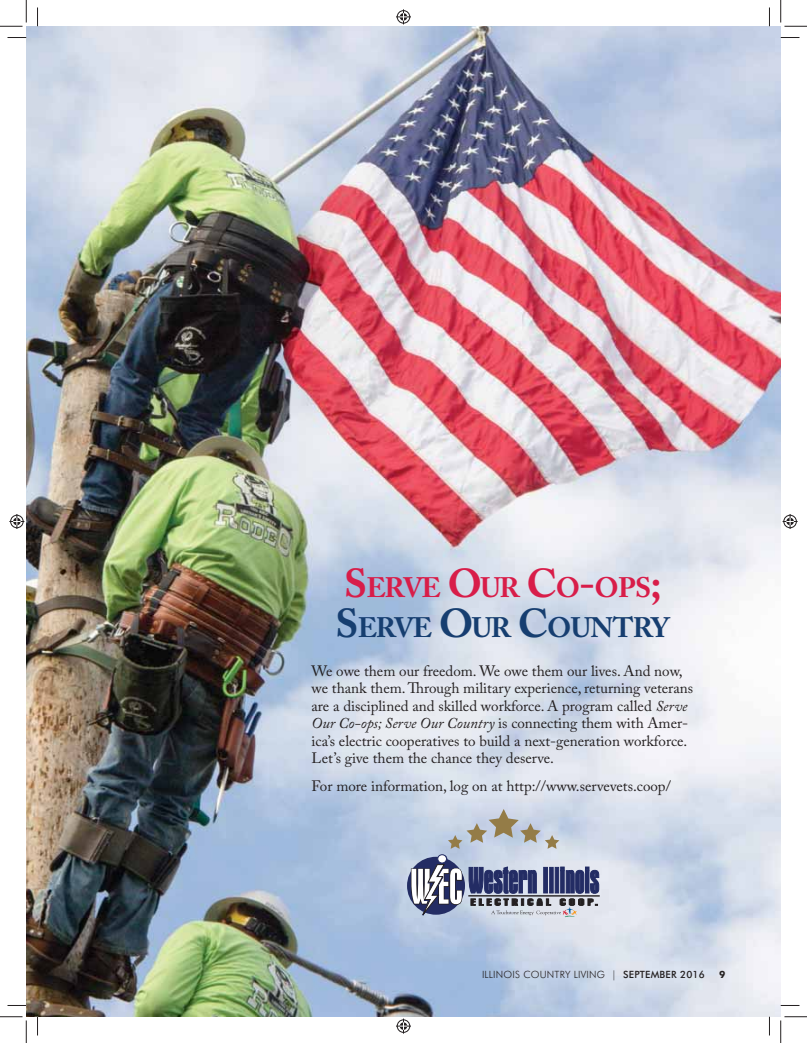
<style>
.page{position:relative;width:807px;height:1043px;background:#fff}
.page>*{position:absolute;margin:0;border:0;box-sizing:border-box;transform-origin:0 0}
.t1{font:700 28px/40px "Adobe Caslon Pro";letter-spacing:-.03em;color:#163e70;text-align:center}
.t2{font:15px/17.5px "Adobe Caslon Pro";color:#231f20}
.t3{font:300 10px "Futura BT";letter-spacing:.02em;color:#231f20}
.t4{font:700 10px "Futura BT";color:#231f20}
.s1{font-size:40px;color:#d81d49}
.s2{color:#d81d49}
.s3{font-size:40px}
.s4{font-style:italic}
.s5{font-weight:500}
</style>
<div class="page">
<img style="left:26px;top:26px;width:754px;height:990px">
<svg style="left:448px;top:809px;width:111px;height:39px;background:#bdc1c5"></svg>
<svg style="left:410px;top:854px;width:189px;height:68px;background:#969cb3"></svg>
<svg style="left:8px;top:37px;width:18px;height:1px"></svg>
<svg style="left:780px;top:37px;width:19px;height:1px"></svg>
<svg style="left:8px;top:1005px;width:18px;height:1px"></svg>
<svg style="left:780px;top:1004px;width:19px;height:2px"></svg>
<svg style="left:37px;top:8px;width:1px;height:18px"></svg>
<svg style="left:37px;top:1016px;width:1px;height:19px"></svg>
<svg style="left:769px;top:8px;width:1px;height:18px"></svg>
<svg style="left:768px;top:1016px;width:2px;height:19px"></svg>
<svg style="left:0;top:0;width:27px;height:27px"></svg>
<svg style="left:0;top:1016px;width:27px;height:26px"></svg>
<svg style="left:780px;top:0;width:26px;height:27px"></svg>
<svg style="left:780px;top:1016px;width:26px;height:26px"></svg>
<svg style="left:396px;top:9px;width:15px;height:15px"></svg>
<svg style="left:396px;top:1018px;width:15px;height:15px"></svg>
<svg style="left:9px;top:514px;width:15px;height:15px"></svg>
<svg style="left:782px;top:514px;width:15px;height:15px"></svg>
<h1 class="t1" style="left:335px;top:567px;width:335px"><span class="s1">S</span><span class="s2">ERVE</span> <span class="s1">O</span><span class="s2">UR</span> <span class="s1">C</span><span class="s2">O</span><span class="s1">-</span><span class="s2">OPS</span><span class="s1">;<br></span><span class="s3">S</span>ERVE <span class="s3">O</span>UR <span class="s3">C</span>OUNTRY</h1>
<p class="t2" style="left:311px;top:663px;width:383px">We owe them our freedom. We owe them our lives. And now, we thank them. Through military experience, returning veterans are a disciplined and skilled workforce. A program called <span class="s4">Serve Our Co-ops; Serve Our Country</span> is connecting them with Amer&shy;ica’s electric cooperatives to build a next-generation workforce.<br>Let’s give them the chance they deserve.</p>
<p class="t2" style="left:311px;top:778px;width:361px">For more information, log on at http://www.servevets.coop/</p>
<p class="t3" style="left:482px;top:968px;width:224px">ILLINOIS COUNTRY LIVING | <span class="s5">SEPTEMBER 2016</span></p>
<p class="t4" style="left:719px;top:968px;width:8px">9</p>
</div>
